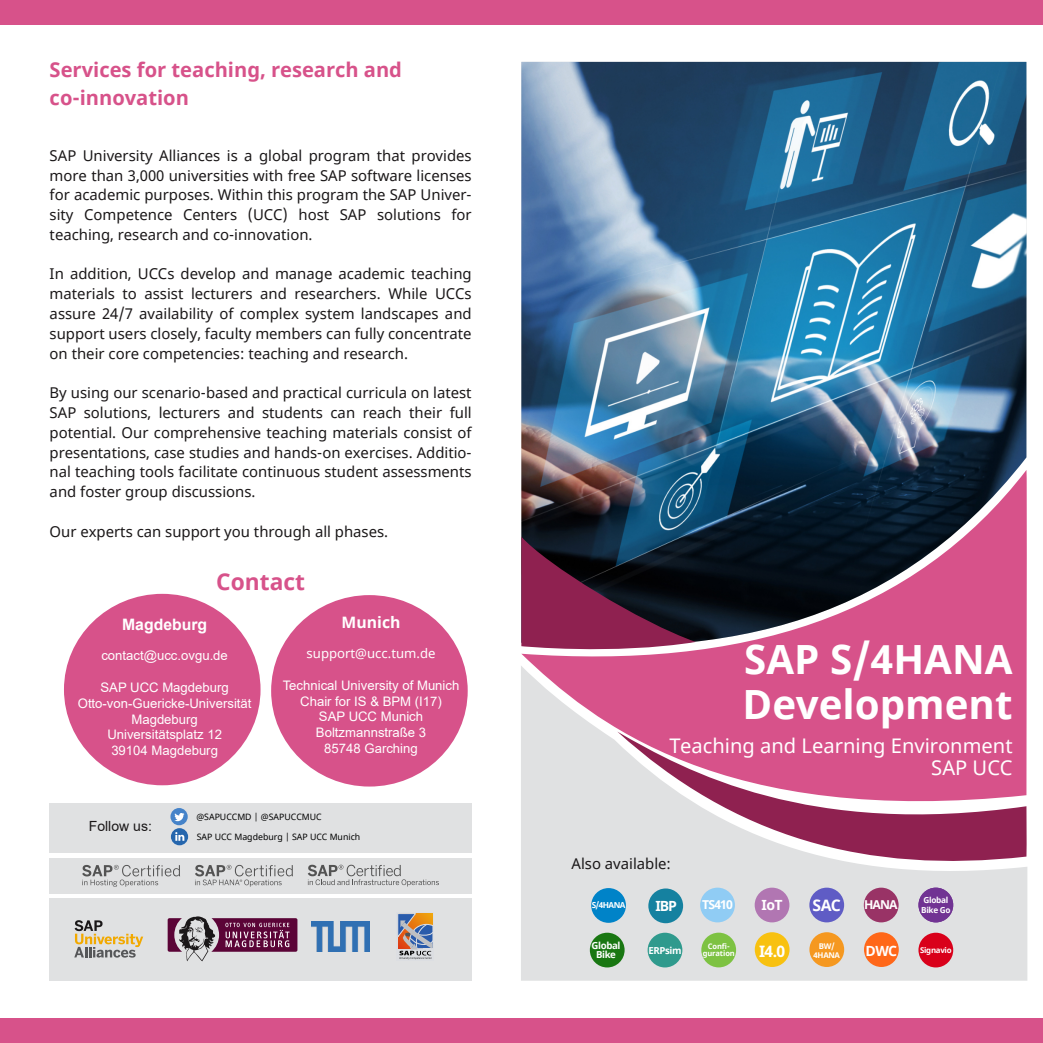
<style>
.page{position:relative;width:1043px;height:1043px;background:#fff}
.page>*{position:absolute;margin:0;border:0;box-sizing:border-box;transform-origin:0 0}
.t1{font:700 40.25px/44.3px "Noto Sans";color:#fff}
.t2{font:700 22.75px "Noto Sans";color:#d7528a}
.t3{font:700 20.12px/28px "Noto Sans";color:#d7528a}
.t4{font:20.12px/22.2px "Noto Sans";color:#fff;text-align:right}
.t5{font:700 15.75px "Noto Sans";color:#fff}
.t6{font:700 15.75px "Arial";color:#fff}
.t7{font:14.88px/19.8px "Noto Sans";color:#1a1718;text-align:justify}
.t8{font:700 14px "Noto Sans";letter-spacing:-.055em;color:#fff}
.t9{font:14px "Arial";color:#1a1718}
.t10{font:13.12px/15.8px "Arial";color:#fff;text-align:center}
.t11{font:13.12px "Noto Sans";color:#fff}
.t12{font:700 12.25px "Noto Sans";letter-spacing:-.07em;color:#fff}
.t13{font:700 9.62px/9.5px "Noto Sans";letter-spacing:-.035em;color:#fff;text-align:center}
.t14{font:8.75px "Noto Sans";color:#000}
.t15{font:700 8.22px/9.5px "Noto Sans";letter-spacing:-.035em;color:#fff}
.t16{font:700 7.88px "Noto Sans";letter-spacing:-.035em;color:#fff}
.t17{font:700 7.52px/6.5px "Noto Sans";letter-spacing:-.01em;color:#fff;text-align:center}
</style>
<div class="page">
<div style="left:0;top:0;width:1042px;height:25px;background:#d7528a"></div>
<div style="left:0;top:1017px;width:1042px;height:25px;background:#d7528a"></div>
<img style="left:521px;top:62px;width:505px;height:407px">
<div style="left:521px;top:826px;width:505px;height:154px;background:#e0e1e2"></div>
<svg style="left:521px;top:469px;width:505px;height:357px;background:#8a5373"></svg>
<svg style="left:617px;top:731px;width:409px;height:143px;background:#ce82a2"></svg>
<svg style="left:521px;top:536px;width:174px;height:119px;background:#522943"></svg>
<div style="left:64px;top:593px;width:196px;height:192px;background:#d7528a;border-radius:50%"></div>
<div style="left:271px;top:595px;width:196px;height:191px;background:#d7528a;border-radius:50%"></div>
<div style="left:50px;top:857px;width:421px;height:36px;background:#e0e1e2"></div>
<svg style="left:307px;top:864px;width:132px;height:22px"></svg>
<svg style="left:195px;top:864px;width:98px;height:22px"></svg>
<svg style="left:82px;top:864px;width:98px;height:22px"></svg>
<div style="left:50px;top:803px;width:421px;height:49px;background:#e0e1e2"></div>
<svg style="left:171px;top:828px;width:17px;height:17px"></svg>
<svg style="left:170px;top:807px;width:18px;height:17px"></svg>
<svg style="left:174px;top:812px;width:10px;height:8px"></svg>
<div style="left:50px;top:898px;width:421px;height:82px;background:#e0e1e2"></div>
<img style="left:312px;top:921px;width:57px;height:30px">
<div style="left:396px;top:912px;width:37px;height:48px;background:#dcdee2"></div>
<svg style="left:397px;top:913px;width:36px;height:46px"></svg>
<svg style="left:167px;top:916px;width:130px;height:45px"></svg>
<svg style="left:74px;top:920px;width:69px;height:37px"></svg>
<div style="left:647px;top:932px;width:35px;height:35px;background:#2f9a8d;border-radius:50%"></div>
<div style="left:863px;top:931px;width:35px;height:35px;background:#ff6719;border-radius:50%"></div>
<div style="left:809px;top:931px;width:34px;height:35px;background:#f59820;border-radius:50%"></div>
<div style="left:754px;top:931px;width:35px;height:35px;background:#f8c110;border-radius:50%"></div>
<div style="left:701px;top:932px;width:34px;height:35px;background:#7dc242;border-radius:50%"></div>
<div style="left:589px;top:932px;width:35px;height:35px;background:#197712;border-radius:50%"></div>
<div style="left:809px;top:887px;width:34px;height:35px;background:#5f5cc5;border-radius:50%"></div>
<div style="left:591px;top:887px;width:34px;height:35px;background:#0083c8;border-radius:50%"></div>
<div style="left:700px;top:887px;width:34px;height:35px;background:#90ccf4;border-radius:50%"></div>
<div style="left:863px;top:887px;width:35px;height:35px;background:#936;border-radius:50%"></div>
<div style="left:754px;top:887px;width:35px;height:35px;background:#b176b2;border-radius:50%"></div>
<div style="left:918px;top:887px;width:34px;height:35px;background:#713393;border-radius:50%"></div>
<div style="left:918px;top:932px;width:34px;height:35px;background:#d9001a;border-radius:50%"></div>
<div style="left:648px;top:888px;width:34px;height:34px;background:#1581a0;border-radius:50%"></div>
<h3 class="t3" style="left:50px;top:55px;width:354px">Services for teaching, research and co-innovation</h3>
<p class="t7" style="left:50px;top:145px;width:423px">SAP University Alliances is a global program that provides more than 3,000 universities with free SAP software licenses for academic purposes. Within this program the SAP Univer&shy;sity Competence Centers (UCC) host SAP solutions for teaching, research and co-innovation.</p>
<p class="t7" style="left:50px;top:264px;width:423px">In addition, UCCs develop and manage academic teaching materials to assist lecturers and researchers. While UCCs assure 24/7 availability of complex system landscapes and support users closely, faculty members can fully concentrate on their core competencies: teaching and research.</p>
<p class="t7" style="left:50px;top:382px;width:423px">By using our scenario-based and practical curricula on latest SAP solutions, lecturers and students can reach their full potential. Our comprehensive teaching materials consist of presentations, case studies and hands-on exercises. Additio&shy;nal teaching tools facilitate continuous student assessments and foster group discussions.</p>
<p class="t7" style="left:50px;top:521px;width:340px">Our experts can support you through all phases.</p>
<h2 class="t2" style="left:216px;top:566px;width:90px">Contact</h2>
<p class="t6" style="left:122px;top:618px;width:86px">Magdeburg</p>
<p class="t10" style="left:101px;top:649px;width:128px">contact@ucc.ovgu.de</p>
<p class="t10" style="left:78px;top:680px;width:175px">SAP UCC Magdeburg<br>Otto-von-Guericke-Universität<br>Magdeburg<br>Universitätsplatz 12<br>39104 Magdeburg</p>
<p class="t5" style="left:341px;top:610px;width:60px">Munich</p>
<p class="t11" style="left:306px;top:644px;width:130px">support@ucc.tum.de</p>
<p class="t10" style="left:282px;top:678px;width:178px">Technical University of Munich<br>Chair for IS &amp; BPM (I17)<br>SAP UCC Munich<br>Boltzmannstraße 3<br>85748 Garching</p>
<p class="t9" style="left:89px;top:820px;width:65px">Follow us:</p>
<p class="t14" style="left:196px;top:810px;width:127px">@SAPUCCMD | @SAPUCCMUC</p>
<p class="t14" style="left:197px;top:830px;width:165px">SAP UCC Magdeburg | SAP UCC Munich</p>
<h1 class="t1" style="left:742px;top:636px;width:271px">SAP S/4HANA<br>Development</h1>
<h3 class="t4" style="left:669px;top:733px;width:344px">Teaching and Learning Environment<br>SAP UCC</h3>
<p class="t7" style="left:571px;top:853px;width:101px">Also available:</p>
<p class="t15" style="left:591px;top:899px;width:35px">S/4HANA</p>
<p class="t12" style="left:702px;top:895px;width:32px">TS410</p>
<p class="t8" style="left:761px;top:894px;width:23px">IoT</p>
<p class="t5" style="left:812px;top:893px;width:30px">SAC</p>
<p class="t12" style="left:863px;top:895px;width:35px">HANA</p>
<p class="t15" style="left:920px;top:895px;width:31px">Global<br>Bike Go</p>
<p class="t16" style="left:919px;top:944px;width:33px">Signavio</p>
<p class="t8" style="left:809px;top:892px;width:23px">IBP</p>
<p class="t8" style="left:655px;top:895px;width:23px">IBP</p>
<p class="t13" style="left:591px;top:940px;width:30px">Global<br>Bike</p>
<p class="t16" style="left:818px;top:940px;width:17px">BW/</p>
<p class="t17" style="left:702px;top:942px;width:34px">Confi&shy;guration</p>
<p class="t5" style="left:758px;top:939px;width:28px">I4.0</p>
<p class="t16" style="left:813px;top:948px;width:28px">4HANA</p>
<p class="t8" style="left:865px;top:940px;width:33px">DWC</p>
<p class="t13" style="left:648px;top:944px;width:35px">ERPsim</p>
</div>
